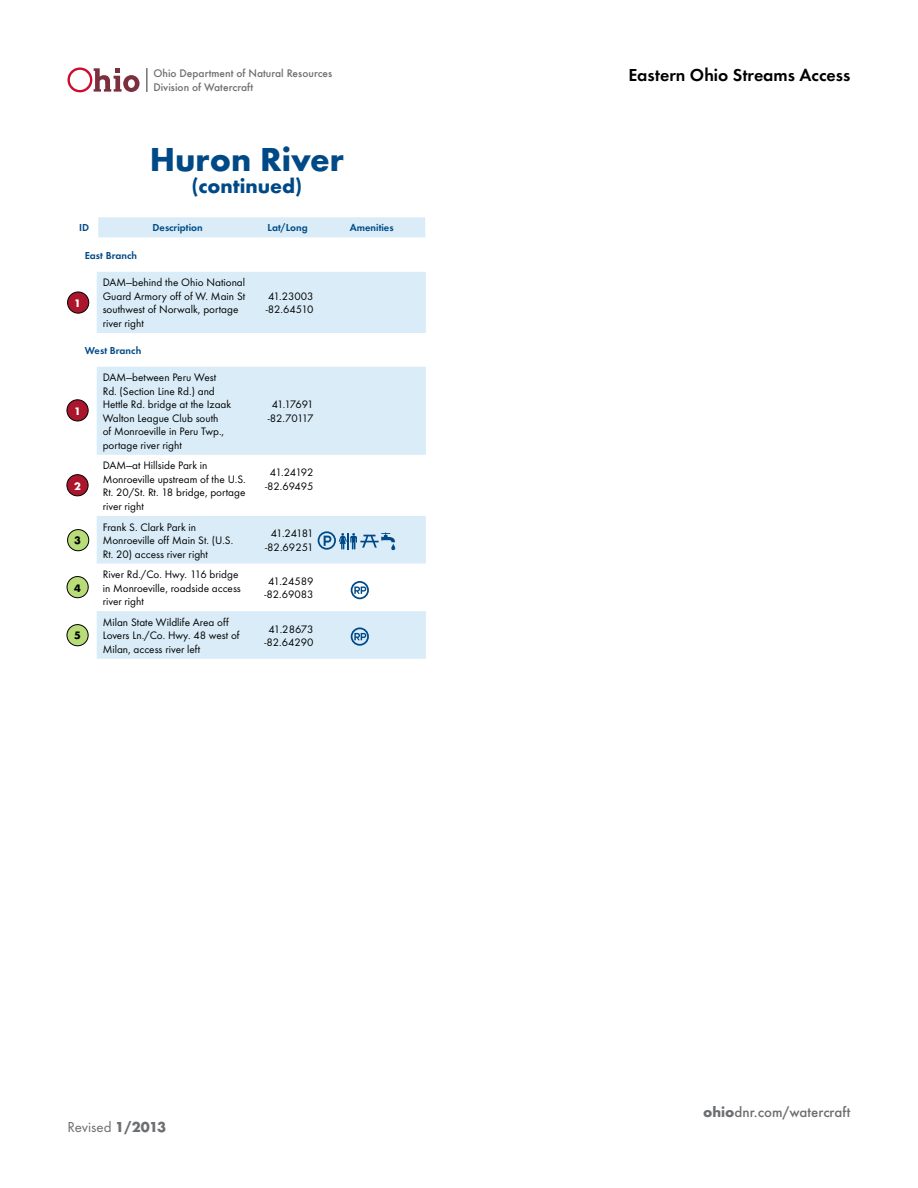
<style>
.page{position:relative;width:918px;height:1188px;background:#fff}
.page>*{position:absolute;margin:0;border:0;box-sizing:border-box;transform-origin:0 0}
.t1{font:700 34.5px "Futura T";color:#004987}
.t2{font:700 21px "Futura T";color:#004987}
.t3{font:600 18px "Futura T";color:#000}
.t4{font:500 15px "Futura T";color:#6d6e71}
.t5{font:15px "Futura T";color:#6d6e71}
.t6{font:500 11.55px/13.4px "Futura T";color:#6d6e71}
.t7{font:11.25px/13.5px "Futura T";color:#000}
.t8{font:11.25px/13.5px "Futura T";letter-spacing:-.08em;color:#000;text-align:center}
.t9{font:11.25px/13.5px "Futura T";letter-spacing:-.045em;color:#000;text-align:center}
.t10{font:700 11.25px "Futura T";color:#fff}
.t11{font:700 11.25px "Futura T";color:#000}
.t12{font:600 10.5px "Futura T";color:#004987}
.s1{font-weight:700}
</style>
<div class="page">
<svg style="left:68px;top:68px;width:72px;height:24px"></svg>
<hr style="left:146px;top:68px;width:2px;height:24px;background:#6d6e71">
<div style="left:67px;top:475px;width:21px;height:21px;background:#ac162c;border-radius:50%"></div>
<div style="left:67px;top:474px;width:21px;height:22px;border:1px solid #000;border-radius:50%"></div>
<div style="left:67px;top:577px;width:21px;height:21px;background:#b7dc78;border-radius:50%"></div>
<div style="left:67px;top:576px;width:22px;height:22px;border:1px solid #000;border-radius:50%"></div>
<div style="left:67px;top:625px;width:21px;height:21px;background:#b7dc78;border-radius:50%"></div>
<div style="left:67px;top:624px;width:22px;height:22px;border:1px solid #000;border-radius:50%"></div>
<div style="left:68px;top:530px;width:21px;height:21px;background:#b7dc78;border-radius:50%"></div>
<div style="left:67px;top:529px;width:22px;height:22px;border:1px solid #000;border-radius:50%"></div>
<div style="left:67px;top:400px;width:21px;height:21px;background:#ac162c;border-radius:50%"></div>
<div style="left:67px;top:399px;width:22px;height:22px;border:1px solid #000;border-radius:50%"></div>
<div style="left:68px;top:292px;width:21px;height:21px;background:#ac162c;border-radius:50%"></div>
<div style="left:67px;top:292px;width:22px;height:22px;border:1px solid #000;border-radius:50%"></div>
<svg style="left:97px;top:272px;width:329px;height:387px;fill:#d9ecf7"></svg>
<div style="left:98px;top:217px;width:327px;height:20px;background:#d9ecf7"></div>
<svg style="left:318px;top:531px;width:79px;height:19px;background:#95b9d3"></svg>
<svg style="left:351px;top:581px;width:18px;height:18px"></svg>
<svg style="left:351px;top:627px;width:18px;height:19px"></svg>
<p class="t6" style="left:153px;top:67px;width:180px">Ohio Department of Natural Resources<br>Division of Watercraft</p>
<h1 class="t1" style="left:150px;top:139px;width:196px">Huron River</h1>
<h2 class="t2" style="left:191px;top:174px;width:112px">(continued)</h2>
<p class="t12" style="left:79px;top:222px;width:11px">ID</p>
<p class="t12" style="left:153px;top:222px;width:52px">Description</p>
<p class="t12" style="left:268px;top:222px;width:42px">Lat/Long</p>
<p class="t12" style="left:350px;top:222px;width:45px">Amenities</p>
<p class="t12" style="left:85px;top:249px;width:54px">East Branch</p>
<p class="t10" style="left:74px;top:296px;width:8px">1</p>
<p class="t7" style="left:103px;top:276px;width:144px">DAM—behind the Ohio National<br>Guard Armory off of W. Main St southwest of Norwalk, portage river right</p>
<p class="t12" style="left:85px;top:344px;width:58px">West Branch</p>
<p class="t10" style="left:74px;top:405px;width:8px">1</p>
<p class="t7" style="left:103px;top:371px;width:130px">DAM—between Peru West<br>Rd. (Section Line Rd.) and<br>Hettle Rd. bridge at the Izaak<br>Walton League Club south<br>of Monroeville in Peru Twp., portage river right</p>
<p class="t7" style="left:266px;top:289px;width:49px">41.23003 -82.64510</p>
<p class="t8" style="left:268px;top:398px;width:47px">41.17691 -82.70117</p>
<p class="t10" style="left:74px;top:479px;width:8px">2</p>
<p class="t11" style="left:74px;top:534px;width:8px">3</p>
<p class="t11" style="left:74px;top:581px;width:8px">4</p>
<p class="t11" style="left:74px;top:629px;width:8px">5</p>
<p class="t7" style="left:103px;top:459px;width:145px">DAM—at Hillside Park in<br>Monroeville upstream of the U.S.<br>Rt. 20/St. Rt. 18 bridge, portage river right</p>
<p class="t7" style="left:265px;top:466px;width:50px;text-align:center">41.24192 -82.69495</p>
<p class="t7" style="left:103px;top:520px;width:132px">Frank S. Clark Park in<br>Monroeville off Main St. (U.S.<br>Rt. 20) access river right</p>
<p class="t9" style="left:265px;top:527px;width:50px">41.24181 -82.69251</p>
<p class="t7" style="left:103px;top:568px;width:140px">River Rd./Co. Hwy. 116 bridge in Monroeville, roadside access river right</p>
<p class="t7" style="left:264px;top:574px;width:51px;text-align:center">41.24589 -82.69083</p>
<p class="t7" style="left:103px;top:615px;width:138px">Milan State Wildlife Area off<br>Lovers Ln./Co. Hwy. 48 west of<br>Milan, access river left</p>
<p class="t7" style="left:264px;top:622px;width:51px;text-align:center">41.28673 -82.64290</p>
<h3 class="t5" style="left:67px;top:1118px;width:100px">Revised <span class="s1">1/2013</span></h3>
<h3 class="t3" style="left:628px;top:65px;width:224px">Eastern Ohio Streams Access</h3>
<h3 class="t4" style="left:703px;top:1104px;width:149px"><span class="s1">ohio</span>dnr.com/watercraft</h3>
</div>
